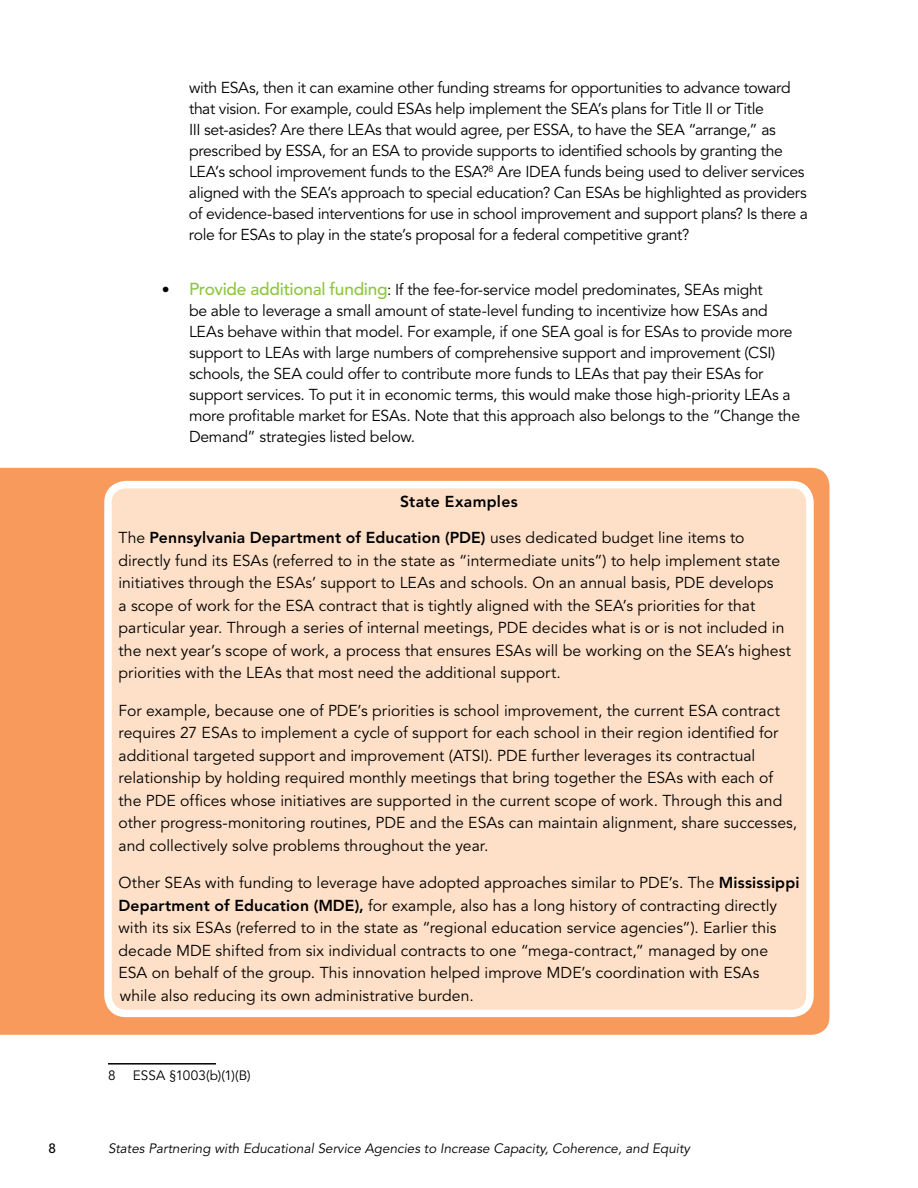
<style>
.page{position:relative;width:918px;height:1188px;background:#fff}
.page>*{position:absolute;margin:0;border:0;box-sizing:border-box;transform-origin:0 0}
.t1{font:15.75px/22.5px "Avenir LT Std";color:#000}
.t2{font:15.75px/21px "Avenir LT Std";letter-spacing:-.02em;color:#000}
.t3{font:800 15.75px "Avenir LT Std";letter-spacing:.02em;color:#000}
.t4{font:italic 13.5px "Avenir LT Std";color:#000}
.t5{font:13.5px "Avenir LT Std";letter-spacing:.01em;color:#000}
.t6{font:500 13.5px "Avenir LT Std";color:#000}
.s1{font-weight:500;font-size:17.25px;color:#8dc63f}
.s2{font-weight:800}
</style>
<div class="page">
<div style="left:0;top:468px;width:830px;height:567px;background:#f89a5c"></div>
<hr style="left:108px;top:1063px;width:108px;height:2px;background:#000">
<div style="left:108px;top:485px;width:702px;height:528px;background:#fedfc7;border-radius:18px"></div>
<div style="left:104px;top:481px;width:710px;height:536px;border:8px solid #fff;border-radius:18px"></div>
<p class="t2" style="left:189px;top:77px;width:621px">with ESAs, then it can examine other funding streams for opportunities to advance toward that vision. For example, could ESAs help implement the SEA’s plans for Title II or Title<br>III set-asides? Are there LEAs that would agree, per ESSA, to have the SEA “arrange,” as prescribed by ESSA, for an ESA to provide supports to identified schools by granting the LEA’s school improvement funds to the ESA?<sup>8</sup> Are IDEA funds being used to deliver services aligned with the SEA’s approach to special education? Can ESAs be highlighted as providers of evidence-based interventions for use in school improvement and support plans? Is there a role for ESAs to play in the state’s proposal for a federal competitive grant?</p>
<p class="t1" style="left:189px;top:279px;width:613px;line-height:21px;text-indent:-27px">• <span class="s1">Provide additional funding</span>: If the fee-for-service model predominates, SEAs might<br>be able to leverage a small amount of state-level funding to incentivize how ESAs and LEAs behave within that model. For example, if one SEA goal is for ESAs to provide more support to LEAs with large numbers of comprehensive support and improvement (CSI) schools, the SEA could offer to contribute more funds to LEAs that pay their ESAs for support services. To put it in economic terms, this would make those high-priority LEAs a more profitable market for ESAs. Note that this approach also belongs to the “Change the Demand” strategies listed below.</p>
<p class="t3" style="left:400px;top:492px;width:119px">State Examples</p>
<p class="t1" style="left:118px;top:527px;width:674px">The <span class="s2">Pennsylvania Department of Education (PDE)</span> uses dedicated budget line items to directly fund its ESAs (referred to in the state as “intermediate units”) to help implement state initiatives through the ESAs’ support to LEAs and schools. On an annual basis, PDE develops<br>a scope of work for the ESA contract that is tightly aligned with the SEA’s priorities for that particular year. Through a series of internal meetings, PDE decides what is or is not included in the next year’s scope of work, a process that ensures ESAs will be working on the SEA’s highest priorities with the LEAs that most need the additional support.</p>
<p class="t1" style="left:118px;top:699px;width:680px">For example, because one of PDE’s priorities is school improvement, the current ESA contract requires 27 ESAs to implement a cycle of support for each school in their region identified for additional targeted support and improvement (ATSI). PDE further leverages its contractual relationship by holding required monthly meetings that bring together the ESAs with each of the PDE offices whose initiatives are supported in the current scope of work. Through this and other progress-monitoring routines, PDE and the ESAs can maintain alignment, share successes, and collectively solve problems throughout the year.</p>
<p class="t1" style="left:118px;top:872px;width:683px">Other SEAs with funding to leverage have adopted approaches similar to PDE’s. The <span class="s2">Mississippi Department of Education (MDE),</span> for example, also has a long history of contracting directly with its six ESAs (referred to in the state as “regional education service agencies”). Earlier this decade MDE shifted from six individual contracts to one “mega-contract,” managed by one ESA on behalf of the group. This innovation helped improve MDE’s coordination with ESAs while also reducing its own administrative burden.</p>
<p class="t5" style="left:108px;top:1068px;width:9px">8</p>
<p class="t5" style="left:133px;top:1068px;width:119px">ESSA §1003(b)(1)(B)</p>
<p class="t6" style="left:49px;top:1141px;width:9px">8</p>
<p class="t4" style="left:108px;top:1141px;width:584px">States Partnering with Educational Service Agencies to Increase Capacity, Coherence, and Equity</p>
</div>
